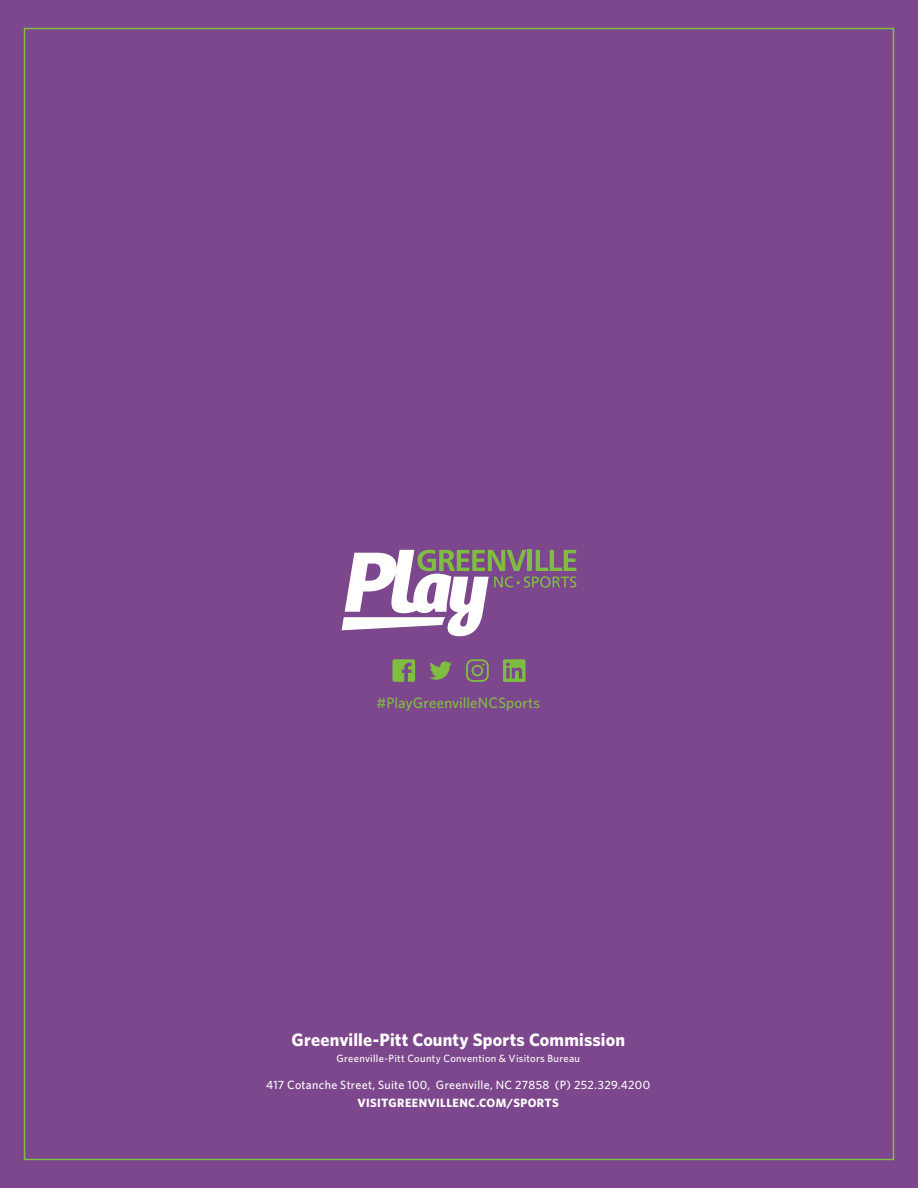
<style>
.page{position:relative;width:918px;height:1188px;background:#7d478d}
.page>*{position:absolute;margin:0;border:0;box-sizing:border-box;transform-origin:0 0}
.t1{font:700 18px "Whitney";letter-spacing:.01em;color:#fff}
.t2{font:500 15px "Whitney";letter-spacing:.01em;color:#7fbd42}
.t3{font:500 12px "Whitney";letter-spacing:.025em;color:#fff}
.t4{font:700 12px "Whitney";letter-spacing:.03em;color:#fff}
.t5{font:500 10.5px "Whitney";letter-spacing:.03em;color:#fff}
</style>
<div class="page">
<svg style="left:342px;top:550px;width:234px;height:86px"></svg>
<svg style="left:392px;top:659px;width:23px;height:23px"></svg>
<svg style="left:429px;top:661px;width:23px;height:19px"></svg>
<svg style="left:466px;top:659px;width:23px;height:23px"></svg>
<svg style="left:503px;top:659px;width:23px;height:23px"></svg>
<p class="t2" style="left:376px;top:693px;width:165px">#PlayGreenvilleNCSports</p>
<p class="t1" style="left:291px;top:1027px;width:335px">Greenville-Pitt County Sports Commission</p>
<p class="t5" style="left:336px;top:1052px;width:245px">Greenville-Pitt County Convention &amp; Visitors Bureau</p>
<p class="t3" style="left:266px;top:1078px;width:385px">417 Cotanche Street, Suite 100, Greenville, NC 27858 (P) 252.329.4200</p>
<p class="t4" style="left:358px;top:1095px;width:203px">VISITGREENVILLENC.COM/SPORTS</p>
</div>
